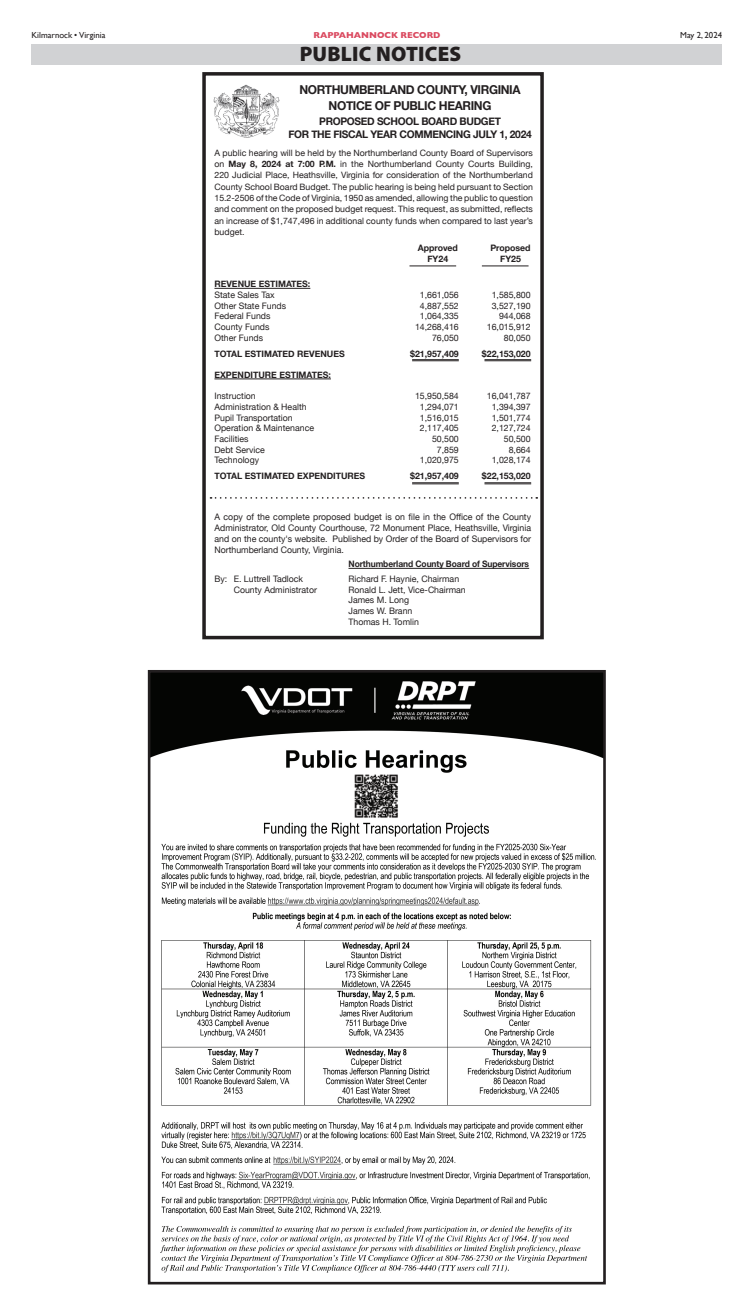
<style>
.page{position:relative;width:754px;height:1316px;background:#fff}
.page>*{position:absolute;margin:0;border:0;box-sizing:border-box;transform-origin:0 0}
.t1{font:900 21px "Myriad Pro";letter-spacing:.01em;color:#231f20}
.t2{font:700 12.25px/15.6px "Helvetica Neue";letter-spacing:-.03em;color:#231f20;text-align:center}
.t3{font:700 10.5px/12.5px "Helvetica Neue";letter-spacing:-.03em;color:#231f20;text-align:center}
.t4{font:9.01px/10.8px "Helvetica Neue";color:#231f20;text-align:justify}
.t5{font:8.92px/10.7px "Helvetica Neue";color:#231f20}
.t6{font:700 8.92px "Helvetica Neue";color:#231f20}
.t7{font:700 8.92px "Helvetica Neue";color:#231f20;scale:.95 1}
.t8{font:8.75px/11.4px "Helvetica Neue";color:#231f20;text-align:justify}
.t9{font:8.75px "Gill Sans";color:#231f20}
.t10{font:700 8.75px "Gill Sans";color:#da495f}
.s1{font-weight:700}
</style>
<div class="page">
<div style="left:32px;top:44px;width:689px;height:21px;background:#d1d2d4"></div>
<hr style="left:348px;top:568px;width:181px;height:1px;background:#231f20">
<hr style="left:214px;top:288px;width:96px;height:1px;background:#231f20">
<hr style="left:214px;top:379px;width:117px;height:1px;background:#231f20">
<hr style="left:409px;top:265px;width:47px;height:1px;background:#231f20">
<hr style="left:481px;top:265px;width:47px;height:1px;background:#231f20">
<hr style="left:412px;top:482px;width:46px;height:1px;background:#231f20">
<hr style="left:412px;top:484px;width:46px;height:1px;background:#231f20">
<hr style="left:484px;top:482px;width:47px;height:1px;background:#231f20">
<hr style="left:484px;top:484px;width:47px;height:1px;background:#231f20">
<svg style="left:210px;top:497px;width:327px;height:2px"></svg>
<div style="left:202px;top:72px;width:341px;height:567px;border:4px solid #231f20"></div>
<hr style="left:412px;top:359px;width:46px;height:1px;background:#231f20">
<hr style="left:412px;top:360px;width:46px;height:1px;background:#231f20">
<hr style="left:484px;top:359px;width:47px;height:1px;background:#231f20">
<hr style="left:484px;top:360px;width:47px;height:1px;background:#231f20">
<img style="left:213px;top:85px;width:67px;height:53px">
<img style="left:152px;top:674px;width:449px;height:599px">
<div style="left:148px;top:670px;width:457px;height:614px;border:3px solid #231f20"></div>
<p class="t9" style="left:32px;top:30px;width:75px">Kilmarnock • Virginia</p>
<p class="t10" style="left:313px;top:28px;width:128px">RAPPAHANNOCK RECORD</p>
<p class="t9" style="left:680px;top:30px;width:43px">May 2, 2024</p>
<h1 class="t1" style="left:299px;top:42px;width:163px">PUBLIC NOTICES</h1>
<h2 class="t2" style="left:299px;top:83px;width:222px">NORTHUMBERLAND COUNTY, VIRGINIA<br>NOTICE OF PUBLIC HEARING</h2>
<p class="t3" style="left:288px;top:116px;width:245px">PROPOSED SCHOOL BOARD BUDGET<br>FOR THE FISCAL YEAR COMMENCING JULY 1, 2024</p>
<p class="t8" style="left:214px;top:147px;width:320px">A public hearing will be held by the Northumberland County Board of Supervisors on <span class="s1">May 8, 2024 at 7:00 P.M.</span> in the Northumberland County Courts Building, 220 Judicial Place, Heathsville, Virginia for consideration of the Northumberland County School Board Budget. The public hearing is being held pursuant to Section 15.2-2506 of the Code of Virginia, 1950 as amended, allowing the public to question and comment on the proposed budget request. This request, as submitted, reflects an increase of $1,747,496 in additional county funds when compared to last year’s budget.</p>
<p class="t6" style="left:417px;top:241px;width:42px">Approved</p>
<p class="t6" style="left:490px;top:241px;width:42px">Proposed</p>
<p class="t6" style="left:427px;top:252px;width:22px">FY24</p>
<p class="t6" style="left:500px;top:252px;width:22px">FY25</p>
<p class="t6" style="left:214px;top:277px;width:97px">REVENUE ESTIMATES:</p>
<p class="t5" style="left:214px;top:290px;width:62px">State Sales Tax</p>
<p class="t5" style="left:419px;top:290px;width:40px">1,661,056</p>
<p class="t5" style="left:491px;top:290px;width:40px">1,585,800</p>
<p class="t5" style="left:214px;top:301px;width:73px">Other State Funds</p>
<p class="t5" style="left:419px;top:301px;width:40px">4,887,552</p>
<p class="t5" style="left:491px;top:301px;width:40px">3,527,190</p>
<p class="t5" style="left:214px;top:311px;width:57px">Federal Funds</p>
<p class="t5" style="left:419px;top:311px;width:40px">1,064,335</p>
<p class="t5" style="left:498px;top:311px;width:33px">944,068</p>
<p class="t5" style="left:214px;top:322px;width:56px">County Funds</p>
<p class="t5" style="left:415px;top:322px;width:45px">14,268,416</p>
<p class="t5" style="left:486px;top:322px;width:45px">16,015,912</p>
<p class="t5" style="left:214px;top:333px;width:50px">Other Funds</p>
<p class="t5" style="left:432px;top:333px;width:28px">76,050</p>
<p class="t5" style="left:503px;top:333px;width:28px">80,050</p>
<p class="t6" style="left:214px;top:346px;width:132px">TOTAL ESTIMATED REVENUES</p>
<p class="t6" style="left:410px;top:346px;width:50px">$21,957,409</p>
<p class="t6" style="left:481px;top:346px;width:50px">$22,153,020</p>
<p class="t6" style="left:214px;top:368px;width:118px">EXPENDITURE ESTIMATES:</p>
<p class="t5" style="left:214px;top:391px;width:43px">Instruction</p>
<p class="t5" style="left:415px;top:391px;width:45px">15,950,584</p>
<p class="t5" style="left:486px;top:391px;width:45px">16,041,787</p>
<p class="t5" style="left:214px;top:402px;width:94px">Administration &amp; Health</p>
<p class="t5" style="left:419px;top:402px;width:40px">1,294,071</p>
<p class="t5" style="left:491px;top:402px;width:40px">1,394,397</p>
<p class="t5" style="left:214px;top:412px;width:80px">Pupil Transportation</p>
<p class="t5" style="left:419px;top:412px;width:40px">1,516,015</p>
<p class="t5" style="left:491px;top:412px;width:40px">1,501,774</p>
<p class="t5" style="left:214px;top:423px;width:101px">Operation &amp; Maintenance</p>
<p class="t5" style="left:419px;top:423px;width:40px">2,117,405</p>
<p class="t5" style="left:491px;top:423px;width:40px">2,127,724</p>
<p class="t5" style="left:214px;top:434px;width:36px">Facilities</p>
<p class="t5" style="left:432px;top:434px;width:28px">50,500</p>
<p class="t5" style="left:503px;top:434px;width:28px">50,500</p>
<p class="t5" style="left:214px;top:444px;width:52px">Debt Service</p>
<p class="t5" style="left:436px;top:444px;width:23px">7,859</p>
<p class="t5" style="left:508px;top:444px;width:23px">8,664</p>
<p class="t5" style="left:214px;top:455px;width:46px">Technology</p>
<p class="t5" style="left:419px;top:455px;width:40px">1,020,975</p>
<p class="t5" style="left:491px;top:455px;width:40px">1,028,174</p>
<p class="t6" style="left:214px;top:469px;width:152px">TOTAL ESTIMATED EXPENDITURES</p>
<p class="t6" style="left:410px;top:469px;width:50px">$21,957,409</p>
<p class="t6" style="left:481px;top:469px;width:50px">$22,153,020</p>
<p class="t4" style="left:214px;top:512px;width:318px">A copy of the complete proposed budget is on file in the Office of the County Administrator, Old County Courthouse, 72 Monument Place, Heathsville, Virginia and on the county's website. Published by Order of the Board of Supervisors for Northumberland County, Virginia.</p>
<p class="t7" style="left:348px;top:557px;width:192px">Northumberland County Board of Supervisors</p>
<p class="t5" style="left:214px;top:574px;width:90px">By: E. Luttrell Tadlock</p>
<p class="t5" style="left:348px;top:574px;width:112px">Richard F. Haynie, Chairman</p>
<p class="t5" style="left:233px;top:585px;width:85px">County Administrator</p>
<p class="t5" style="left:348px;top:585px;width:119px">Ronald L. Jett, Vice-Chairman<br>James M. Long<br>James W. Brann<br>Thomas H. Tomlin</p>
</div>
